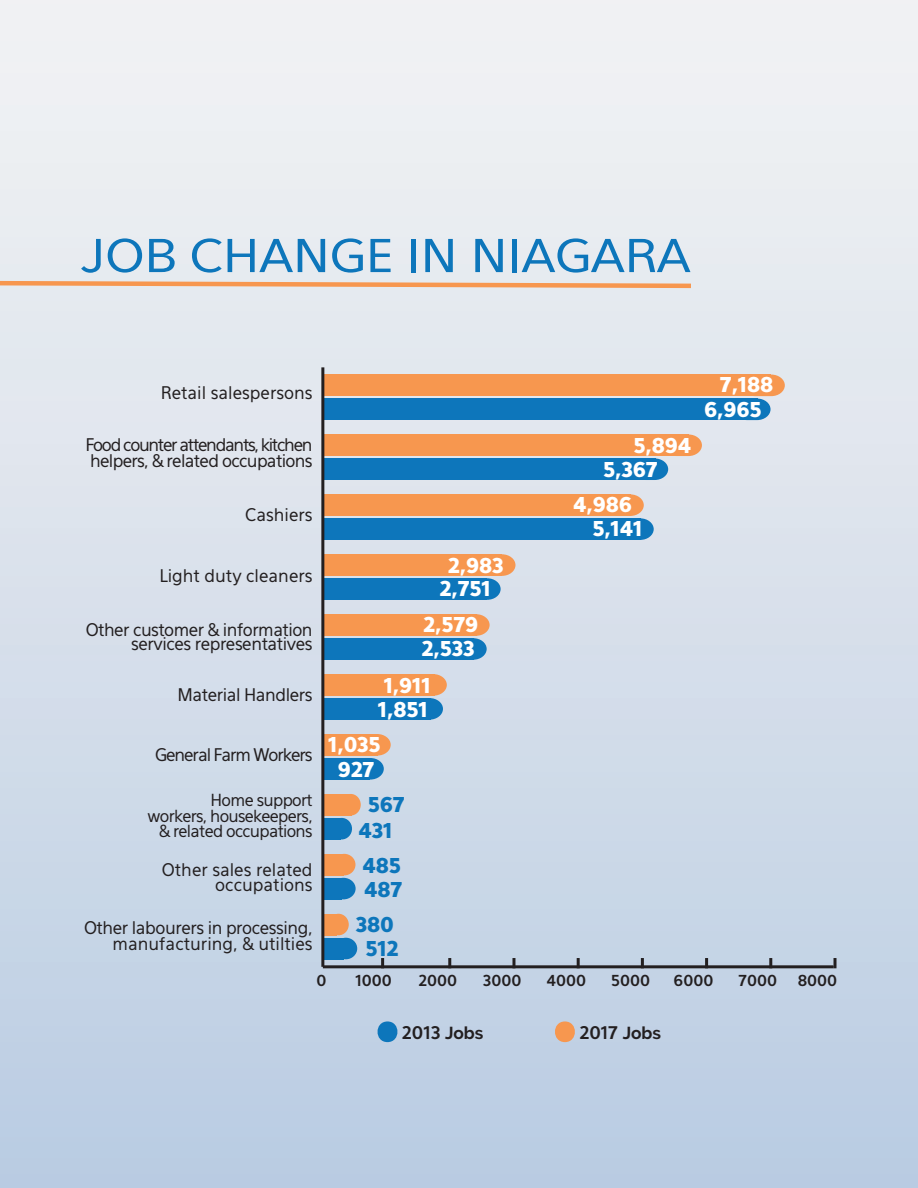
<style>
.page{position:relative;width:918px;height:1188px;background:#fff}
.page>*{position:absolute;margin:0;border:0;box-sizing:border-box;transform-origin:0 0}
.t1{font:44.7px "Eau Sans";letter-spacing:-.01em;color:#0d76bb;scale:1.17 1}
.t2{font:900 20.25px/25.2px "Eau Sans";letter-spacing:-.01em;color:#fff}
.t3{font:900 20.25px "Eau Sans";letter-spacing:-.01em;color:#0d76bb}
.t4{font:17.25px/15.3px "Eau Sans";letter-spacing:-.025em;color:#231f20;text-align:right}
.t5{font:17.25px/15.3px "Eau Sans";color:#231f20;text-align:right}
.t6{font:17.25px/15.3px "Eau Sans";letter-spacing:-.075em;color:#231f20}
.t7{font:17.25px "Eau Sans";letter-spacing:-.06em;color:#231f20}
.t8{font:700 17.25px "Eau Sans";color:#231f20}
.t9{font:16.5px/15.3px "Eau Sans";letter-spacing:-.04em;color:#231f20;text-align:right}
.t10{font:700 15px "Eau Sans";color:#231f20}
.s1{font-family:"Raleway"}
</style>
<div class="page">
<div style="left:0;top:0;width:918px;height:1188px;background:linear-gradient(to bottom,#f4f4f4,#bacce2)"></div>
<svg style="left:0;top:278px;width:696px;height:12px;background:#eccbb3"></svg>
<hr style="left:323px;top:965px;width:511px;height:3px;background:#231f20">
<svg style="left:374px;top:1021px;width:27px;height:21px"></svg>
<svg style="left:552px;top:1021px;width:26px;height:21px"></svg>
<svg style="left:381px;top:958px;width:3px;height:7px"></svg>
<svg style="left:448px;top:958px;width:3px;height:8px"></svg>
<svg style="left:512px;top:958px;width:3px;height:8px"></svg>
<svg style="left:577px;top:958px;width:3px;height:8px"></svg>
<svg style="left:641px;top:958px;width:3px;height:7px"></svg>
<svg style="left:705px;top:958px;width:3px;height:7px"></svg>
<svg style="left:769px;top:958px;width:3px;height:8px"></svg>
<svg style="left:834px;top:958px;width:3px;height:10px"></svg>
<div style="left:331px;top:818px;width:21px;height:21px;background:#0d76bb;border-radius:50%"></div>
<div style="left:331px;top:878px;width:25px;height:21px;background:#0d76bb;border-radius:50%"></div>
<div style="left:334px;top:938px;width:23px;height:21px;background:#0d76bb;border-radius:50%"></div>
<svg style="left:734px;top:375px;width:51px;height:45px"></svg>
<svg style="left:632px;top:434px;width:70px;height:46px"></svg>
<svg style="left:609px;top:494px;width:45px;height:46px"></svg>
<svg style="left:471px;top:554px;width:44px;height:46px"></svg>
<svg style="left:450px;top:614px;width:40px;height:46px"></svg>
<svg style="left:406px;top:674px;width:41px;height:46px"></svg>
<svg style="left:352px;top:734px;width:39px;height:46px"></svg>
<div style="left:341px;top:794px;width:20px;height:22px;background:#f7974f;border-radius:50%"></div>
<div style="left:333px;top:854px;width:22px;height:21px;background:#f7974f;border-radius:50%"></div>
<div style="left:328px;top:914px;width:21px;height:21px;background:#f7974f;border-radius:50%"></div>
<div style="left:324px;top:399px;width:434px;height:21px;background:#0d76bb"></div>
<div style="left:324px;top:458px;width:332px;height:22px;background:#0d76bb"></div>
<div style="left:324px;top:518px;width:317px;height:22px;background:#0d76bb"></div>
<div style="left:324px;top:578px;width:163px;height:22px;background:#0d76bb"></div>
<div style="left:324px;top:638px;width:150px;height:22px;background:#0d76bb"></div>
<div style="left:324px;top:698px;width:107px;height:22px;background:#0d76bb"></div>
<div style="left:324px;top:758px;width:46px;height:22px;background:#0d76bb"></div>
<div style="left:324px;top:818px;width:17px;height:21px;background:#0d76bb"></div>
<div style="left:324px;top:878px;width:18px;height:21px;background:#0d76bb"></div>
<div style="left:325px;top:938px;width:19px;height:21px;background:#0d76bb"></div>
<div style="left:324px;top:375px;width:447px;height:21px;background:#f7974f"></div>
<div style="left:324px;top:434px;width:364px;height:22px;background:#f7974f"></div>
<div style="left:324px;top:494px;width:307px;height:22px;background:#f7974f"></div>
<div style="left:324px;top:554px;width:178px;height:22px;background:#f7974f"></div>
<div style="left:324px;top:614px;width:152px;height:22px;background:#f7974f"></div>
<div style="left:324px;top:674px;width:111px;height:22px;background:#f7974f"></div>
<div style="left:324px;top:734px;width:54px;height:22px;background:#f7974f"></div>
<div style="left:324px;top:794px;width:28px;height:22px;background:#f7974f"></div>
<div style="left:324px;top:854px;width:20px;height:21px;background:#f7974f"></div>
<div style="left:324px;top:914px;width:13px;height:21px;background:#f7974f"></div>
<hr style="left:321px;top:367px;width:3px;height:600px;background:#231f20">
<h1 class="t1" style="left:81px;top:230px;width:523px">JOB CHANGE IN NIAGARA</h1>
<p class="t5" style="left:161px;top:385px;width:153px">Retail salespersons</p>
<p class="t6" style="left:86px;top:438px;width:228px">Food counter attendants, kitchen helpers, &amp; related occupations</p>
<p class="t5" style="left:245px;top:507px;width:69px">Cashiers</p>
<p class="t5" style="left:159px;top:568px;width:155px">Light duty cleaners</p>
<p class="t4" style="left:86px;top:623px;width:228px;line-height:13.5px">Other customer &amp; information services representatives</p>
<p class="t4" style="left:177px;top:687px;width:137px">Material Handlers</p>
<p class="t7" style="left:155px;top:745px;width:159px">General Farm Workers</p>
<p class="t9" style="left:148px;top:793px;width:167px">Home support workers, housekeepers, &amp; related occupations</p>
<p class="t5" style="left:162px;top:862px;width:152px">Other sales related occupations</p>
<p class="t4" style="left:84px;top:920px;width:230px">Other labourers in processing, manufacturing, &amp; utilties</p>
<p class="t2" style="left:440px;top:554px;width:66px;line-height:23.1px;text-indent:8px">2,983<br>2,751</p>
<p class="t2" style="left:422px;top:612px;width:58px;line-height:23.9px">2,579<br>2,533</p>
<p class="t2" style="left:378px;top:673px;width:54px;line-height:23.7px">1,911<br>1,851</p>
<p class="t2" style="left:328px;top:733px;width:54px;line-height:24.5px;text-align:center">1,035<br>927</p>
<p class="t3" style="left:368px;top:793px;width:38px">567</p>
<p class="t3" style="left:358px;top:818px;width:36px">431</p>
<p class="t3" style="left:363px;top:854px;width:40px">485</p>
<p class="t3" style="left:364px;top:877px;width:40px">487</p>
<p class="t3" style="left:356px;top:913px;width:40px">380</p>
<p class="t3" style="left:365px;top:937px;width:35px">512</p>
<p class="t2" style="left:603px;top:433px;width:90px;line-height:24.2px;text-indent:30px">5,894<br>5,367</p>
<p class="t2" style="left:592px;top:492px;width:52px;line-height:24px;text-indent:-19px">4,986<br>5,141</p>
<p class="t2" style="left:704px;top:372px;width:71px;text-indent:16px">7,188<br>6,965</p>
<p class="t10" style="left:316px;top:972px;width:12px">0</p>
<p class="t10" style="left:355px;top:972px;width:38px">1000</p>
<p class="t10" style="left:419px;top:972px;width:40px">2000</p>
<p class="t10" style="left:483px;top:972px;width:40px">3000</p>
<p class="t10" style="left:547px;top:972px;width:41px">4000</p>
<p class="t10" style="left:611px;top:972px;width:40px">5000</p>
<p class="t10" style="left:674px;top:972px;width:41px">6000</p>
<p class="t10" style="left:738px;top:972px;width:40px">7000</p>
<p class="t10" style="left:798px;top:972px;width:41px">8000</p>
<p class="t8" style="left:402px;top:1022px;width:83px">2013 <span class="s1">Jobs</span></p>
<p class="t8" style="left:579px;top:1022px;width:83px">2017 <span class="s1">Jobs</span></p>
</div>
